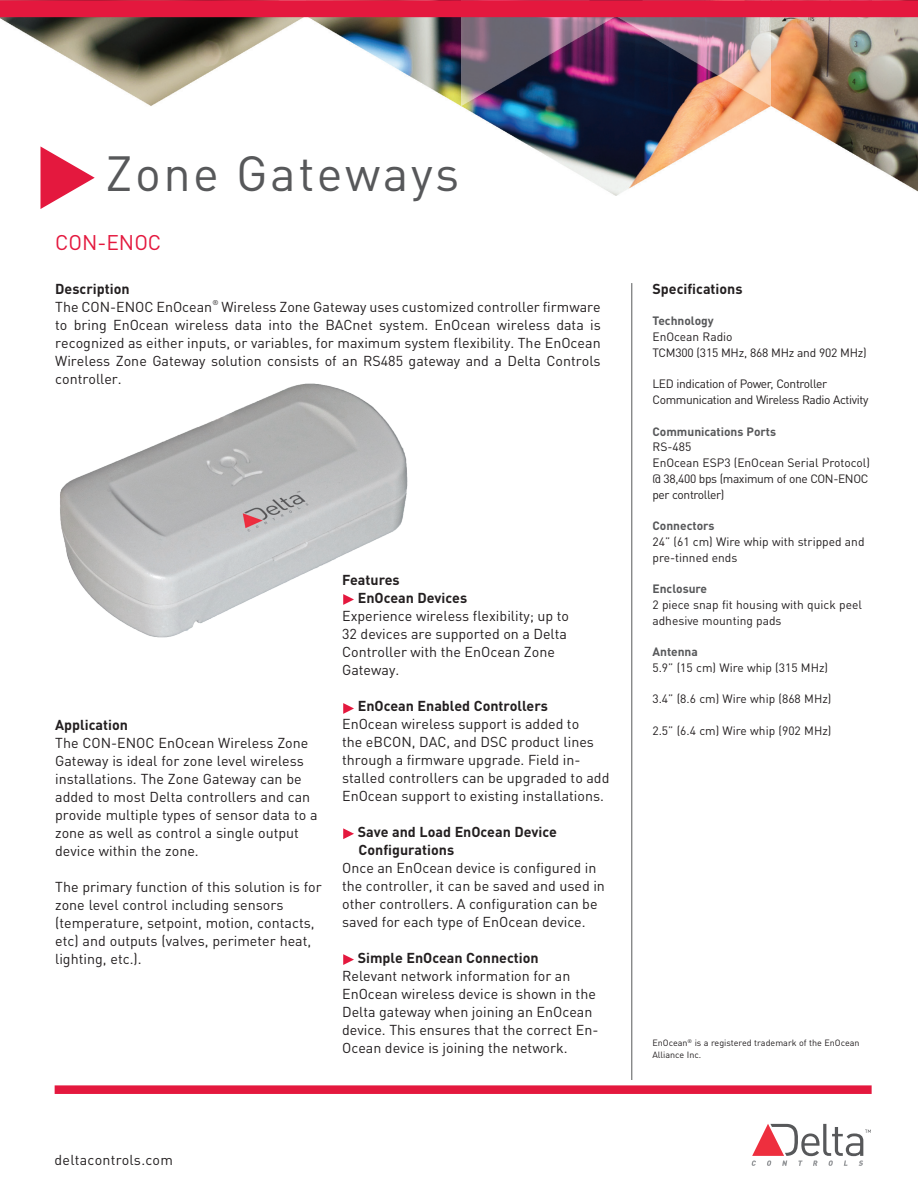
<style>
.page{position:relative;width:918px;height:1188px;background:#fff}
.page>*{position:absolute;margin:0;border:0;box-sizing:border-box;transform-origin:0 0}
.t1{font:48.75px "DIN Pro";letter-spacing:.05em;color:#57585a}
.t2{font:21px "DIN Pro";color:#e4183e}
.t3{font:14.25px/18px "DIN Pro";color:#231f20}
.t4{font:700 14.25px/18px "DIN Pro";color:#231f20}
.t5{font:14.25px "DIN Pro";letter-spacing:.02em;color:#231f20}
.t6{font:12px/15.8px "DIN Pro";color:#231f20}
.t7{font:12px/15.8px "DIN Pro";letter-spacing:-.03em;color:#231f20}
.t8{font:700 12px "DIN Pro";color:#57585a}
.t9{font:12px/15.8px "DIN Pro";letter-spacing:-.02em;color:#231f20}
.t10{font:9px/12px "DIN Pro";color:#231f20}
.t11{font:7.05px "DIN Pro";color:#231f20}
</style>
<div class="page">
<img style="left:0;top:17px;width:918px;height:179px">
<hr style="left:632px;top:283px;width:1px;height:797px;background:#57585a">
<div style="left:55px;top:1085px;width:817px;height:9px;background:#e4183e"></div>
<svg style="left:752px;top:1124px;width:119px;height:42px"></svg>
<div style="left:0;top:0;width:918px;height:17px;background:#e4183e"></div>
<svg style="left:40px;top:146px;width:55px;height:63px"></svg>
<svg style="left:343px;top:703px;width:11px;height:11px"></svg>
<svg style="left:343px;top:828px;width:11px;height:11px"></svg>
<svg style="left:343px;top:954px;width:11px;height:11px"></svg>
<img style="left:60px;top:383px;width:348px;height:255px">
<h1 class="t1" style="left:106px;top:135px;width:355px">Zone Gateways</h1>
<h2 class="t2" style="left:55px;top:226px;width:107px">CON-ENOC</h2>
<p class="t4" style="left:55px;top:278px;width:76px">Description</p>
<p class="t3" style="left:55px;top:296px;width:159px">The CON-ENOC EnOcean</p>
<p class="t11" style="left:212px;top:297px;width:8px">®</p>
<p class="t3" style="left:55px;top:296px;width:547px;text-align:justify;text-indent:166px">Wireless Zone Gateway uses customized controller firmware to bring EnOcean wireless data into the BACnet system. EnOcean wireless data is recognized as either inputs, or variables, for maximum system flexibility. The EnOcean Wireless Zone Gateway solution consists of an RS485 gateway and a Delta Controls controller.</p>
<p class="t4" style="left:55px;top:714px;width:74px">Application</p>
<p class="t3" style="left:55px;top:733px;width:264px">The CON-ENOC EnOcean Wireless Zone Gateway is ideal for zone level wireless installations. The Zone Gateway can be added to most Delta controllers and can provide multiple types of sensor data to a zone as well as control a single output device within the zone.</p>
<p class="t3" style="left:55px;top:877px;width:268px">The primary function of this solution is for zone level control including sensors (temperature, setpoint, motion, contacts, etc) and outputs (valves, perimeter heat, lighting, etc.).</p>
<p class="t4" style="left:358px;top:570px;width:111px;text-indent:-16px">Features<br>EnOcean Devices</p>
<p class="t3" style="left:342px;top:606px;width:229px">Experience wireless flexibility; up to<br>32 devices are supported on a Delta<br>Controller with the EnOcean Zone<br>Gateway.</p>
<p class="t4" style="left:358px;top:696px;width:192px">EnOcean Enabled Controllers</p>
<p class="t3" style="left:342px;top:714px;width:269px">EnOcean wireless support is added to<br>the eBCON, DAC, and DSC product lines through a firmware upgrade. Field in&shy;stalled controllers can be upgraded to add EnOcean support to existing installations.</p>
<p class="t4" style="left:358px;top:822px;width:201px">Save and Load EnOcean Device<br>Configurations</p>
<p class="t3" style="left:342px;top:858px;width:264px">Once an EnOcean device is configured in the controller, it can be saved and used in other controllers. A configuration can be saved for each type of EnOcean device.</p>
<p class="t4" style="left:358px;top:948px;width:182px">Simple EnOcean Connection</p>
<p class="t3" style="left:342px;top:966px;width:258px">Relevant network information for an EnOcean wireless device is shown in the Delta gateway when joining an EnOcean device. This ensures that the correct En-Ocean device is joining the network.</p>
<p class="t5" style="left:55px;top:1149px;width:120px">deltacontrols.com</p>
<p class="t4" style="left:652px;top:278px;width:92px">Specifications</p>
<p class="t8" style="left:652px;top:311px;width:63px">Technology</p>
<p class="t9" style="left:652px;top:328px;width:216px">EnOcean Radio<br>TCM300 (315 MHz, 868 MHz and 902 MHz)</p>
<p class="t7" style="left:652px;top:375px;width:218px">LED indication of Power, Controller<br>Communication and Wireless Radio Activity</p>
<p class="t8" style="left:652px;top:421px;width:125px">Communications Ports</p>
<p class="t7" style="left:652px;top:438px;width:219px">RS-485<br>EnOcean ESP3 (EnOcean Serial Protocol) @ 38,400 bps (maximum of one CON-ENOC per controller)</p>
<p class="t8" style="left:652px;top:516px;width:64px">Connectors</p>
<p class="t6" style="left:652px;top:533px;width:214px">24” (61 cm) Wire whip with stripped and pre-tinned ends</p>
<p class="t8" style="left:652px;top:579px;width:56px">Enclosure</p>
<p class="t6" style="left:652px;top:596px;width:211px">2 piece snap fit housing with quick peel adhesive mounting pads</p>
<p class="t8" style="left:652px;top:642px;width:47px">Antenna</p>
<p class="t6" style="left:652px;top:658px;width:177px">5.9” (15 cm) Wire whip (315 MHz)</p>
<p class="t6" style="left:652px;top:690px;width:180px">3.4” (8.6 cm) Wire whip (868 MHz)</p>
<p class="t6" style="left:652px;top:721px;width:180px">2.5” (6.4 cm) Wire whip (902 MHz)</p>
<p class="t10" style="left:652px;top:1036px;width:209px">EnOcean<sup>®</sup> is a registered trademark of the EnOcean<br>Alliance Inc.</p>
</div>
